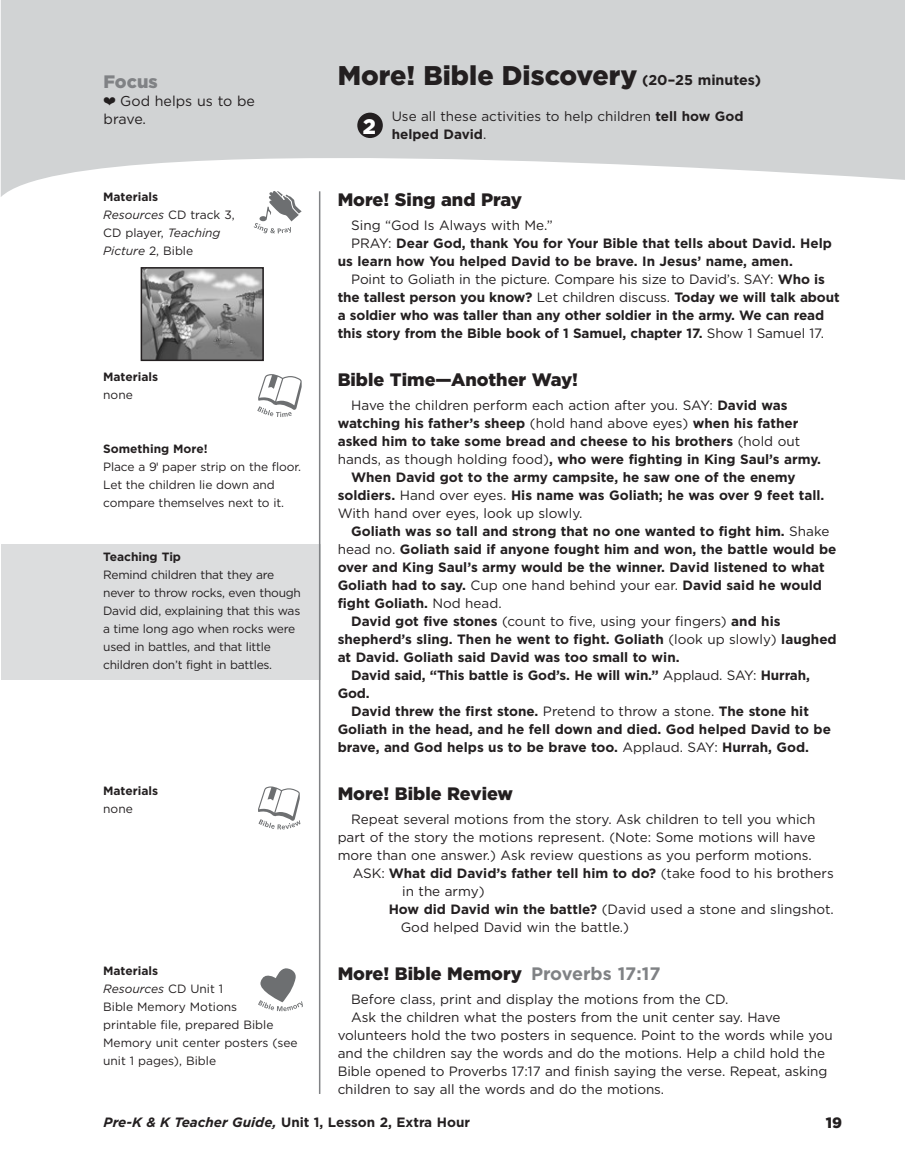
<style>
.page{position:relative;width:905px;height:1175px;background:#fff}
.page>*{position:absolute;margin:0;border:0;box-sizing:border-box;transform-origin:0 0}
.t1{font:900 27px "Gotham";color:#231f20}
.t2{font:900 21px "Gotham";color:#fff}
.t3{font:900 18px "Gotham";color:#231f20}
.t4{font:900 18px "Gotham";color:#808285}
.t5{font:900 15px "Gotham";color:#231f20}
.t6{font:14.25px/18px "Gotham";color:#231f20}
.t7{font:700 13.5px "Gotham";color:#231f20}
.t8{font:13.5px/18px "Gotham";letter-spacing:-.005em;color:#231f20}
.t9{font:12px/18px "Gotham";letter-spacing:-.02em;color:#231f20}
.t10{font:12px/18px "Gotham";color:#231f20}
.t11{font:700 12px "Gotham";color:#231f20}
.s1{font-weight:700}
.s2{font-style:italic}
.s3{font-family:"Swiss 721 BT";font-stretch:condensed}
.s4{font-weight:700;font-size:14.25px}
.s5{font-weight:400}
.s6{font-weight:700;color:#808285}
</style>
<div class="page">
<svg style="left:1px;top:0;width:903px;height:197px;fill:#d1d3d4"></svg>
<div style="left:1px;top:544px;width:319px;height:135px;background:#dcddde"></div>
<img style="left:144px;top:270px;width:117px;height:88px">
<div style="left:141px;top:267px;width:123px;height:94px;border:2px solid #231f20"></div>
<hr style="left:319px;top:191px;width:1px;height:903px;background:#808285">
<div style="left:357px;top:113px;width:26px;height:25px;background:#231f20;border-radius:50%"></div>
<svg style="left:254px;top:190px;width:48px;height:43px"></svg>
<svg style="left:257px;top:374px;width:44px;height:43px"></svg>
<svg style="left:258px;top:786px;width:42px;height:43px"></svg>
<svg style="left:258px;top:968px;width:45px;height:43px"></svg>
<svg style="left:104px;top:97px;width:11px;height:8px"></svg>
<h3 class="t4" style="left:104px;top:69px;width:56px">Focus</h3>
<p class="t6" style="left:104px;top:92px;width:153px;text-indent:17px">God helps us to be brave.</p>
<p class="t10" style="left:103px;top:187px;width:133px"><span class="s1">Materials<br></span><span class="s2">Resources</span> CD track 3,<br>CD player, <span class="s2">Teaching<br>Picture</span> 2, Bible</p>
<p class="t11" style="left:103px;top:369px;width:57px">Materials</p>
<p class="t9" style="left:103px;top:385px;width:31px">none</p>
<p class="t9" style="left:103px;top:439px;width:199px"><span class="s1">Something More!<br></span>Place a 9<span class="s3">'</span> paper strip on the floor.<br>Let the children lie down and compare themselves next to it.</p>
<p class="t11" style="left:103px;top:549px;width:79px">Teaching Tip</p>
<p class="t9" style="left:103px;top:565px;width:199px">Remind children that they are never to throw rocks, even though<br>David did, explaining that this was a time long ago when rocks were used in battles, and that little children don’t fight in battles.</p>
<p class="t11" style="left:103px;top:783px;width:57px">Materials</p>
<p class="t9" style="left:103px;top:799px;width:31px">none</p>
<p class="t10" style="left:103px;top:961px;width:196px"><span class="s1">Materials<br></span><span class="s2">Resources</span> CD Unit 1<br>Bible Memory Motions<br>printable file, prepared Bible<br>Memory unit center posters (see unit 1 pages), Bible</p>
<h1 class="t1" style="left:338px;top:56px;width:425px">More! Bible Discovery <span class="s4">(20–25 minutes)</span></h1>
<p class="t8" style="left:392px;top:107px;width:353px">Use all these activities to help children <span class="s1">tell how God helped David</span>.</p>
<h2 class="t2" style="left:363px;top:112px;width:15px">2</h2>
<h3 class="t3" style="left:338px;top:187px;width:186px">More! Sing and Pray</h3>
<p class="t8" style="left:351px;top:216px;width:203px">Sing “God Is Always with Me.”</p>
<p class="t7" style="left:351px;top:234px;width:482px"><span class="s5">PRAY:</span> Dear God, thank You for Your Bible that tells about David. Help</p>
<p class="t7" style="left:338px;top:252px;width:456px">us learn how You helped David to be brave. In Jesus’ name, amen.</p>
<p class="t8" style="left:351px;top:270px;width:475px">Point to Goliath in the picture. Compare his size to David’s. SAY: <span class="s1">Who is</span></p>
<p class="t7" style="left:338px;top:288px;width:503px">the tallest person you know? <span class="s5">Let children discuss.</span> Today we will talk about</p>
<p class="t7" style="left:338px;top:306px;width:488px">a soldier who was taller than any other soldier in the army. We can read</p>
<p class="t7" style="left:338px;top:324px;width:488px">this story from the Bible book of 1 Samuel, chapter 17. <span class="s5">Show 1 Samuel 17.</span></p>
<h3 class="t3" style="left:337px;top:367px;width:242px">Bible Time—Another Way!</h3>
<p class="t8" style="left:351px;top:396px;width:438px">Have the children perform each action after you. SAY: <span class="s1">David was</span></p>
<p class="t7" style="left:337px;top:414px;width:462px">watching his father’s sheep <span class="s5">(hold hand above eyes)</span> when his father</p>
<p class="t7" style="left:337px;top:432px;width:464px">asked him to take some bread and cheese to his brothers <span class="s5">(hold out</span></p>
<p class="t7" style="left:337px;top:450px;width:485px"><span class="s5">hands, as though holding food)</span>, who were fighting in King Saul’s army.</p>
<p class="t7" style="left:351px;top:468px;width:446px">When David got to the army campsite, he saw one of the enemy</p>
<p class="t7" style="left:337px;top:486px;width:488px">soldiers. <span class="s5">Hand over eyes.</span> His name was Goliath; he was over 9 feet tall.</p>
<p class="t8" style="left:337px;top:504px;width:246px">With hand over eyes, look up slowly.</p>
<p class="t7" style="left:351px;top:522px;width:479px">Goliath was so tall and strong that no one wanted to fight him. <span class="s5">Shake</span></p>
<p class="t7" style="left:337px;top:540px;width:500px"><span class="s5">head no.</span> Goliath said if anyone fought him and won, the battle would be</p>
<p class="t7" style="left:337px;top:558px;width:488px">over and King Saul’s army would be the winner. David listened to what</p>
<p class="t7" style="left:337px;top:576px;width:486px">Goliath had to say. <span class="s5">Cup one hand behind your ear.</span> David said he would</p>
<p class="t7" style="left:337px;top:594px;width:165px">fight Goliath. <span class="s5">Nod head.</span></p>
<p class="t8" style="left:351px;top:612px;width:431px"><span class="s1">David got five stones</span> (count to five, using your fingers) <span class="s1">and his</span></p>
<p class="t7" style="left:337px;top:630px;width:500px">shepherd’s sling. Then he went to fight. Goliath <span class="s5">(look up slowly)</span> laughed</p>
<p class="t7" style="left:337px;top:648px;width:343px">at David. Goliath said David was too small to win.</p>
<p class="t7" style="left:351px;top:666px;width:460px">David said, “This battle is God’s. He will win.” <span class="s5">Applaud. SAY:</span> Hurrah,</p>
<p class="t7" style="left:337px;top:684px;width:34px">God.</p>
<p class="t7" style="left:351px;top:702px;width:459px">David threw the first stone. <span class="s5">Pretend to throw a stone.</span> The stone hit</p>
<p class="t7" style="left:337px;top:720px;width:495px">Goliath in the head, and he fell down and died. God helped David to be</p>
<p class="t7" style="left:337px;top:738px;width:473px">brave, and God helps us to be brave too. <span class="s5">Applaud. SAY:</span> Hurrah, God.</p>
<h3 class="t3" style="left:337px;top:781px;width:177px">More! Bible Review</h3>
<p class="t8" style="left:351px;top:810px;width:466px">Repeat several motions from the story. Ask children to tell you which</p>
<p class="t8" style="left:337px;top:828px;width:479px">part of the story the motions represent. (Note: Some motions will have</p>
<p class="t8" style="left:337px;top:846px;width:475px">more than one answer.) Ask review questions as you perform motions.</p>
<p class="t7" style="left:352px;top:864px;width:482px"><span class="s5">ASK:</span> What did David’s father tell him to do? <span class="s5">(take food to his brothers</span></p>
<p class="t8" style="left:402px;top:882px;width:84px">in the army)</p>
<p class="t8" style="left:389px;top:900px;width:446px"><span class="s1">How did David win the battle?</span> (David used a stone and slingshot.</p>
<p class="t8" style="left:401px;top:918px;width:230px">God helped David win the battle.)</p>
<h3 class="t3" style="left:337px;top:961px;width:324px">More! Bible Memory <span class="s6">Proverbs 17:17</span></h3>
<p class="t8" style="left:351px;top:990px;width:379px">Before class, print and display the motions from the CD.</p>
<p class="t8" style="left:351px;top:1008px;width:431px">Ask the children what the posters from the unit center say. Have</p>
<p class="t8" style="left:337px;top:1026px;width:497px">volunteers hold the two posters in sequence. Point to the words while you</p>
<p class="t8" style="left:337px;top:1044px;width:489px">and the children say the words and do the motions. Help a child hold the</p>
<p class="t8" style="left:337px;top:1062px;width:491px">Bible opened to Proverbs 17:17 and finish saying the verse. Repeat, asking</p>
<p class="t8" style="left:337px;top:1080px;width:328px">children to say all the words and do the motions.</p>
<p class="t7" style="left:104px;top:1113px;width:368px"><span class="s2">Pre-K &amp; K Teacher Guide,</span> Unit 1, Lesson 2, Extra Hour</p>
<p class="t5" style="left:825px;top:1112px;width:18px">19</p>
</div>
